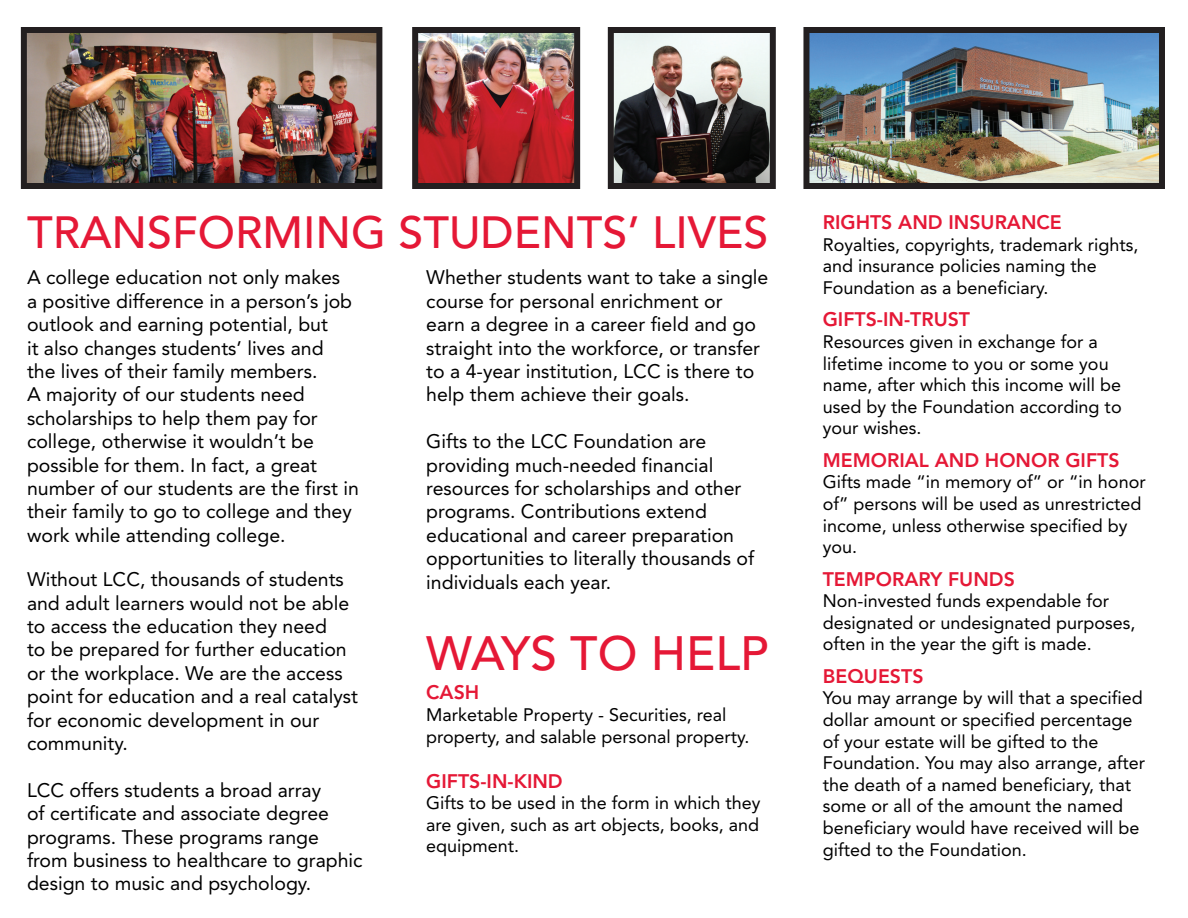
<style>
.page{position:relative;width:1188px;height:918px;background:#fff}
.page>*{position:absolute;margin:0;border:0;box-sizing:border-box;transform-origin:0 0}
.t1{font:500 47.85px "Avenir LT Std";color:#e51836}
.t2{font:500 44.85px "Avenir LT Std";color:#e51836}
.t3{font:19.5px/23.4px "Avenir LT Std";color:#000}
.t4{font:800 19.5px "Avenir LT Std";color:#e51836}
.t5{font:18px/21.6px "Avenir LT Std";color:#000}
</style>
<div class="page">
<img style="left:615px;top:34px;width:154px;height:148px">
<div style="left:608px;top:27px;width:168px;height:162px;border:6px solid #231f20"></div>
<img style="left:419px;top:34px;width:154px;height:148px">
<div style="left:412px;top:27px;width:168px;height:162px;border:6px solid #231f20"></div>
<img style="left:810px;top:34px;width:348px;height:148px">
<div style="left:803px;top:27px;width:362px;height:162px;border:6px solid #231f20"></div>
<img style="left:28px;top:34px;width:347px;height:148px">
<div style="left:21px;top:27px;width:361px;height:162px;border:6px solid #231f20"></div>
<p class="t2" style="left:27px;top:207px;width:743px">TRANSFORMING STUDENTS’ LIVES</p>
<p class="t3" style="left:27px;top:266px;width:334px">A college education not only makes<br>a positive difference in a person’s job outlook and earning potential, but<br>it also changes students’ lives and<br>the lives of their family members.<br>A majority of our students need scholarships to help them pay for college, otherwise it wouldn’t be possible for them. In fact, a great number of our students are the first in their family to go to college and they work while attending college.</p>
<p class="t3" style="left:27px;top:568px;width:332px">Without LCC, thousands of students and adult learners would not be able to access the education they need<br>to be prepared for further education or the workplace. We are the access point for education and a real catalyst for economic development in our community.</p>
<p class="t3" style="left:27px;top:778px;width:337px">LCC offers students a broad array<br>of certificate and associate degree programs. These programs range from business to healthcare to graphic design to music and psychology.</p>
<p class="t3" style="left:426px;top:266px;width:344px">Whether students want to take a single course for personal enrichment or<br>earn a degree in a career field and go straight into the workforce, or transfer to a 4-year institution, LCC is there to help them achieve their goals.</p>
<p class="t3" style="left:426px;top:430px;width:330px">Gifts to the LCC Foundation are providing much-needed financial resources for scholarships and other programs. Contributions extend educational and career preparation opportunities to literally thousands of individuals each year.</p>
<p class="t1" style="left:426px;top:625px;width:344px">WAYS TO HELP</p>
<p class="t4" style="left:426px;top:681px;width:55px">CASH</p>
<p class="t5" style="left:426px;top:704px;width:325px">Marketable Property - Securities, real property, and salable personal property.</p>
<p class="t4" style="left:426px;top:769px;width:138px">GIFTS-IN-KIND</p>
<p class="t5" style="left:426px;top:792px;width:336px;text-align:justify">Gifts to be used in the form in which they are given, such as art objects, books, and equipment.</p>
<p class="t4" style="left:823px;top:211px;width:241px">RIGHTS AND INSURANCE</p>
<p class="t5" style="left:823px;top:234px;width:317px">Royalties, copyrights, trademark rights, and insurance policies naming the<br>Foundation as a beneficiary.</p>
<p class="t4" style="left:823px;top:308px;width:149px">GIFTS-IN-TRUST</p>
<p class="t5" style="left:823px;top:331px;width:300px">Resources given in exchange for a lifetime income to you or some you name, after which this income will be used by the Foundation according to your wishes.</p>
<p class="t4" style="left:823px;top:449px;width:298px">MEMORIAL AND HONOR GIFTS</p>
<p class="t5" style="left:823px;top:472px;width:324px">Gifts made “in memory of” or “in honor of” persons will be used as unrestricted income, unless otherwise specified by you.</p>
<p class="t4" style="left:823px;top:567px;width:194px">TEMPORARY FUNDS</p>
<p class="t5" style="left:823px;top:590px;width:314px">Non-invested funds expendable for designated or undesignated purposes, often in the year the gift is made.</p>
<p class="t4" style="left:823px;top:665px;width:102px">BEQUESTS</p>
<p class="t5" style="left:823px;top:688px;width:324px">You may arrange by will that a specified dollar amount or specified percentage of your estate will be gifted to the Foundation. You may also arrange, after the death of a named beneficiary, that some or all of the amount the named beneficiary would have received will be gifted to the Foundation.</p>
</div>
